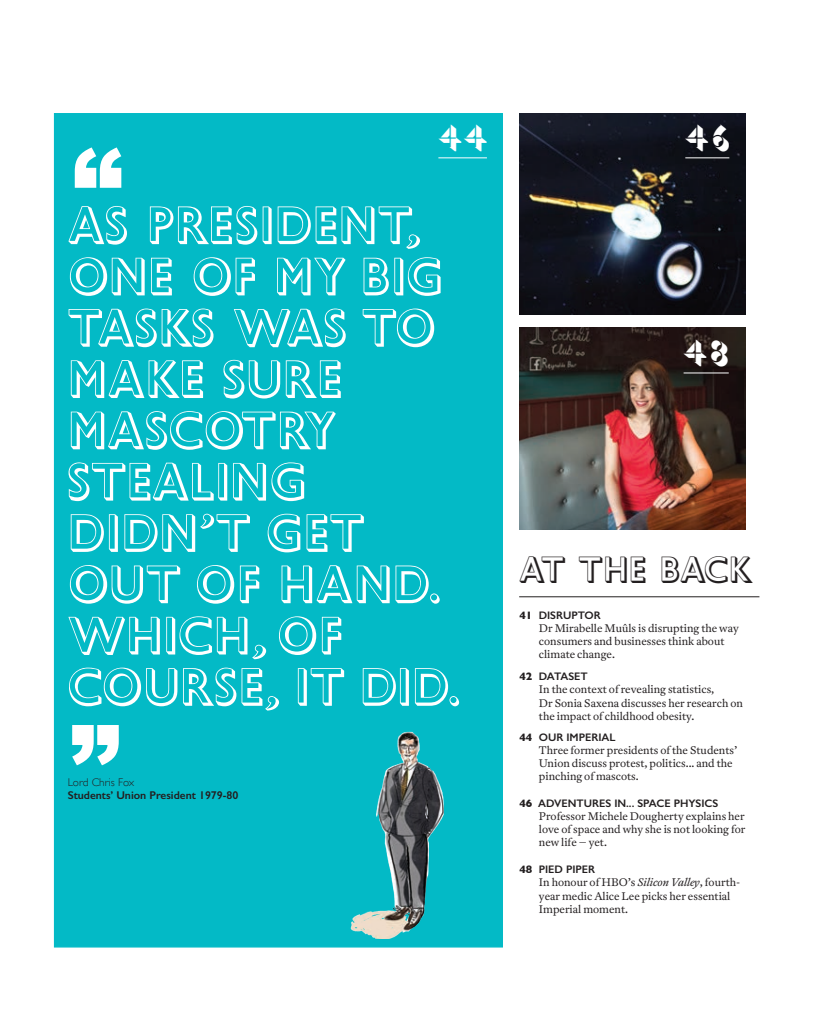
<style>
.page{position:relative;width:824px;height:1030px;background:#fff}
.page>*{position:absolute;margin:0;border:0;box-sizing:border-box;transform-origin:0 0}
.QUOTE_BOLD{font:50px/51.2px "Gill Sans Shadow MT Std";letter-spacing:.01em;color:#fff}
.t1{font:300 35.62px "Gill Sans Shadowed MT Std";color:#fff}
.CAPTION_LIGHT{font:35px "Gill Sans Shadow MT Std";letter-spacing:-.015em;color:#231f20}
.BOX_COPY{font:600 11.25px "Gill Sans";color:#231f20}
.BOX_COPY-2{font:300 11.25px "Gill Sans";color:#231f20}
.t2{font:300 11px "Antwerp";color:#231f20}
.t3{font:600 11px "Gill Sans";color:#231f20}
.s1{font-weight:700}
.s2{font-style:italic}
</style>
<div class="page">
<div style="left:54px;top:113px;width:449px;height:834px;background:#03bac6"></div>
<img style="left:519px;top:113px;width:226px;height:201px">
<img style="left:519px;top:328px;width:226px;height:201px">
<hr style="left:519px;top:596px;width:240px;height:1px;background:#231f20">
<hr style="left:685px;top:157px;width:44px;height:1px;background:#fff">
<hr style="left:683px;top:372px;width:45px;height:1px;background:#fff">
<svg style="left:75px;top:147px;width:46px;height:41px"></svg>
<svg style="left:72px;top:725px;width:47px;height:40px"></svg>
<hr style="left:438px;top:157px;width:49px;height:1px;background:#fff">
<img style="left:350px;top:731px;width:94px;height:207px">
<p class="t1" style="left:438px;top:113px;width:50px">44</p>
<p class="QUOTE_BOLD" style="left:68px;top:201px;width:394px">AS PRESIDENT,<br>ONE OF MY BIG<br>TASKS WAS TO<br>MAKE SURE<br>MASCOTRY<br>STEALING<br>DIDN’T GET<br>OUT OF HAND.<br>WHICH, OF<br>COURSE, IT DID.</p>
<p class="BOX_COPY-2" style="left:68px;top:772px;width:68px">Lord Chris Fox</p>
<p class="BOX_COPY" style="left:68px;top:788px;width:172px">Students’ Union President 1979-80</p>
<p class="t1" style="left:685px;top:113px;width:46px">46</p>
<p class="t1" style="left:683px;top:328px;width:47px">48</p>
<p class="CAPTION_LIGHT" style="left:519px;top:550px;width:234px">AT THE BACK</p>
<p class="t3" style="left:519px;top:608px;width:83px"><span class="s1">41</span> DISRUPTOR</p>
<p class="t2" style="left:539px;top:620px;width:201px">Dr Mirabelle Muûls is disrupting the way</p>
<p class="t2" style="left:539px;top:633px;width:187px">consumers and businesses think about</p>
<p class="t2" style="left:539px;top:646px;width:77px">climate change.</p>
<p class="t3" style="left:519px;top:669px;width:70px"><span class="s1">42</span> DATASET</p>
<p class="t2" style="left:539px;top:681px;width:177px">In the context of revealing statistics,</p>
<p class="t2" style="left:539px;top:695px;width:205px">Dr Sonia Saxena discusses her research on</p>
<p class="t2" style="left:539px;top:708px;width:157px">the impact of childhood obesity.</p>
<p class="t3" style="left:519px;top:730px;width:98px"><span class="s1">44</span> OUR IMPERIAL</p>
<p class="t2" style="left:539px;top:742px;width:200px">Three former presidents of the Students’</p>
<p class="t2" style="left:539px;top:755px;width:195px">Union discuss protest, politics... and the</p>
<p class="t2" style="left:539px;top:768px;width:101px">pinching of mascots.</p>
<p class="t3" style="left:519px;top:796px;width:200px"><span class="s1">46</span> ADVENTURES IN... SPACE PHYSICS</p>
<p class="t2" style="left:539px;top:808px;width:207px">Professor Michele Dougherty explains her</p>
<p class="t2" style="left:539px;top:821px;width:208px">love of space and why she is not looking for</p>
<p class="t2" style="left:539px;top:834px;width:70px">new life – yet.</p>
<p class="t3" style="left:519px;top:862px;width:77px"><span class="s1">48</span> PIED PIPER</p>
<p class="t2" style="left:539px;top:874px;width:203px">In honour of HBO’s <span class="s2">Silicon Valley</span>, fourth-</p>
<p class="t2" style="left:539px;top:887px;width:193px">year medic Alice Lee picks her essential</p>
<p class="t2" style="left:539px;top:900px;width:91px">Imperial moment.</p>
</div>
